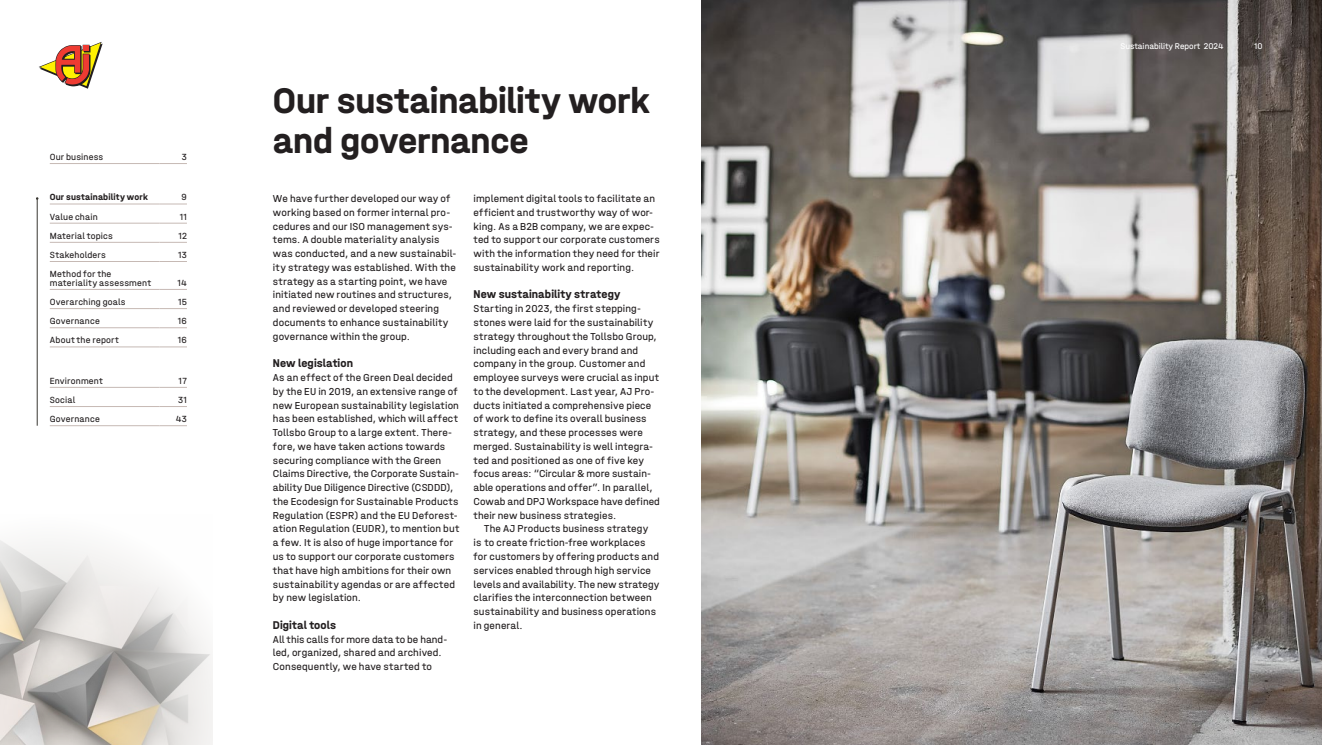
<style>
.page{position:relative;width:1322px;height:745px;background:#fff}
.page>*{position:absolute;margin:0;border:0;box-sizing:border-box;transform-origin:0 0}
.F-02-H1-Heading{font:700 37.5px/40px "Halvar AJP Mittel";letter-spacing:-.005em;color:#231f20}
.F-12-Sub-head_1{font:700 11.88px "Halvar AJP Mittel";letter-spacing:.01em;color:#231f20}
.F-09-B1-Body_text{font:10.62px/13.8px "Halvar AJP Mittel";letter-spacing:.015em;color:#231f20}
.F-10-B2-Body_indented{font:10.62px/13.8px "Halvar AJP Mittel";letter-spacing:.015em;color:#231f20}
.t1{font:9.38px/8.8px "Halvar AJP Mittel";letter-spacing:.02em;color:#231f20}
.t2{font:700 9.38px "Halvar AJP Mittel";letter-spacing:.02em;color:#231f20}
.F-20-Table{font:8.75px "Halvar AJP Mittel";color:#fff}
</style>
<div class="page">
<img style="left:702px;top:0;width:620px;height:744px">
<img style="left:0;top:540px;width:213px;height:204px">
<hr style="left:50px;top:163px;width:110px;height:1px;background:#c6b9b4">
<svg style="left:160px;top:163px;width:27px;height:1px"></svg>
<hr style="left:50px;top:204px;width:110px;height:1px;background:#c6b9b4">
<svg style="left:160px;top:204px;width:27px;height:1px"></svg>
<hr style="left:50px;top:223px;width:110px;height:1px;background:#c6b9b4">
<svg style="left:160px;top:223px;width:27px;height:1px"></svg>
<hr style="left:50px;top:242px;width:110px;height:1px;background:#c6b9b4">
<svg style="left:160px;top:242px;width:27px;height:1px"></svg>
<hr style="left:50px;top:261px;width:110px;height:1px;background:#c6b9b4">
<svg style="left:160px;top:261px;width:27px;height:1px"></svg>
<hr style="left:50px;top:289px;width:110px;height:1px;background:#c6b9b4">
<svg style="left:160px;top:289px;width:27px;height:1px"></svg>
<hr style="left:50px;top:308px;width:110px;height:1px;background:#c6b9b4">
<svg style="left:160px;top:308px;width:27px;height:1px"></svg>
<hr style="left:50px;top:327px;width:110px;height:1px;background:#c6b9b4">
<svg style="left:160px;top:327px;width:27px;height:1px"></svg>
<hr style="left:50px;top:346px;width:110px;height:1px;background:#c6b9b4">
<svg style="left:160px;top:346px;width:27px;height:1px"></svg>
<hr style="left:50px;top:387px;width:110px;height:1px;background:#c6b9b4">
<svg style="left:160px;top:387px;width:27px;height:1px"></svg>
<hr style="left:50px;top:406px;width:110px;height:1px;background:#c6b9b4">
<svg style="left:160px;top:406px;width:27px;height:1px"></svg>
<hr style="left:50px;top:425px;width:110px;height:1px;background:#c6b9b4">
<svg style="left:160px;top:425px;width:27px;height:1px"></svg>
<hr style="left:37px;top:198px;width:1px;height:227px;background:#393732">
<svg style="left:39px;top:42px;width:64px;height:47px"></svg>
<p class="t1" style="left:50px;top:152px;width:55px">Our business</p>
<p class="t1" style="left:182px;top:152px;width:7px">3</p>
<p class="t2" style="left:50px;top:191px;width:100px">Our sustainability work</p>
<p class="t1" style="left:182px;top:193px;width:7px">9</p>
<p class="t1" style="left:50px;top:212px;width:49px">Value chain</p>
<p class="t1" style="left:180px;top:212px;width:9px">11</p>
<p class="t1" style="left:50px;top:231px;width:64px">Material topics</p>
<p class="t1" style="left:178px;top:231px;width:10px">12</p>
<p class="t1" style="left:50px;top:250px;width:58px">Stakeholders</p>
<p class="t1" style="left:178px;top:250px;width:10px">13</p>
<p class="t1" style="left:50px;top:269px;width:103px">Method for the materiality assessment</p>
<p class="t1" style="left:177px;top:278px;width:11px">14</p>
<p class="t1" style="left:50px;top:297px;width:77px">Overarching goals</p>
<p class="t1" style="left:178px;top:297px;width:10px">15</p>
<p class="t1" style="left:50px;top:316px;width:52px">Governance</p>
<p class="t1" style="left:178px;top:316px;width:10px">16</p>
<p class="t1" style="left:50px;top:335px;width:71px">About the report</p>
<p class="t1" style="left:178px;top:335px;width:10px">16</p>
<p class="t1" style="left:50px;top:376px;width:55px">Environment</p>
<p class="t1" style="left:179px;top:376px;width:10px">17</p>
<p class="t1" style="left:50px;top:395px;width:27px">Social</p>
<p class="t1" style="left:178px;top:395px;width:10px">31</p>
<p class="t1" style="left:50px;top:414px;width:52px">Governance</p>
<p class="t1" style="left:176px;top:414px;width:13px">43</p>
<h1 class="F-02-H1-Heading" style="left:273px;top:80px;width:378px">Our sustainability work and governance</h1>
<p class="F-09-B1-Body_text" style="left:273px;top:191px;width:185px">We have further developed our way of working based on former internal pro&shy;cedures and our ISO management sys&shy;tems. A double materiality analysis was conducted, and a new sustainabil&shy;ity strategy was established. With the strategy as a starting point, we have initiated new routines and structures, and reviewed or developed steering documents to enhance sustainability governance within the group.</p>
<h1 class="F-12-Sub-head_1" style="left:273px;top:356px;width:82px">New legislation</h1>
<p class="F-09-B1-Body_text" style="left:273px;top:370px;width:188px">As an effect of the Green Deal decided by the EU in 2019, an extensive range of new European sustainability legislation has been established, which will affect Tollsbo Group to a large extent. There&shy;fore, we have taken actions towards securing compliance with the Green Claims Directive, the Corporate Sustain&shy;ability Due Diligence Directive (CSDDD), the Ecodesign for Sustainable Products Regulation (ESPR) and the EU Deforest&shy;ation Regulation (EUDR), to mention but a few. It is also of huge importance for us to support our corporate customers that have high ambitions for their own sustainability agendas or are affected by new legislation.</p>
<h1 class="F-12-Sub-head_1" style="left:273px;top:617px;width:65px">Digital tools</h1>
<p class="F-09-B1-Body_text" style="left:273px;top:631px;width:176px">All this calls for more data to be hand&shy;led, organized, shared and archived.<br>Consequently, we have started to</p>
<p class="F-09-B1-Body_text" style="left:473px;top:191px;width:188px">implement digital tools to facilitate an efficient and trustworthy way of wor&shy;king. As a B2B company, we are expec&shy;ted to support our corporate customers with the information they need for their sustainability work and reporting.</p>
<h1 class="F-12-Sub-head_1" style="left:473px;top:287px;width:148px">New sustainability strategy</h1>
<p class="F-09-B1-Body_text" style="left:473px;top:301px;width:188px">Starting in 2023, the first stepping&shy;stones were laid for the sustainability strategy throughout the Tollsbo Group, including each and every brand and company in the group. Customer and employee surveys were crucial as input to the development. Last year, AJ Pro&shy;ducts initiated a comprehensive piece of work to define its overall business strategy, and these processes were merged. Sustainability is well integra&shy;ted and positioned as one of five key focus areas: “Circular &amp; more sustain&shy;able operations and offer”. In parallel, Cowab and DPJ Workspace have defined their new business strategies.</p>
<p class="F-10-B2-Body_indented" style="left:473px;top:521px;width:187px;text-indent:11px">The AJ Products business strategy<br>is to create friction-free workplaces for customers by offering products and services enabled through high service levels and availability. The new strategy clarifies the interconnection between sustainability and business operations in general.</p>
<p class="F-20-Table" style="left:1120px;top:41px;width:105px">Sustainability Report 2024</p>
<p class="F-20-Table" style="left:1254px;top:41px;width:10px">10</p>
</div>
